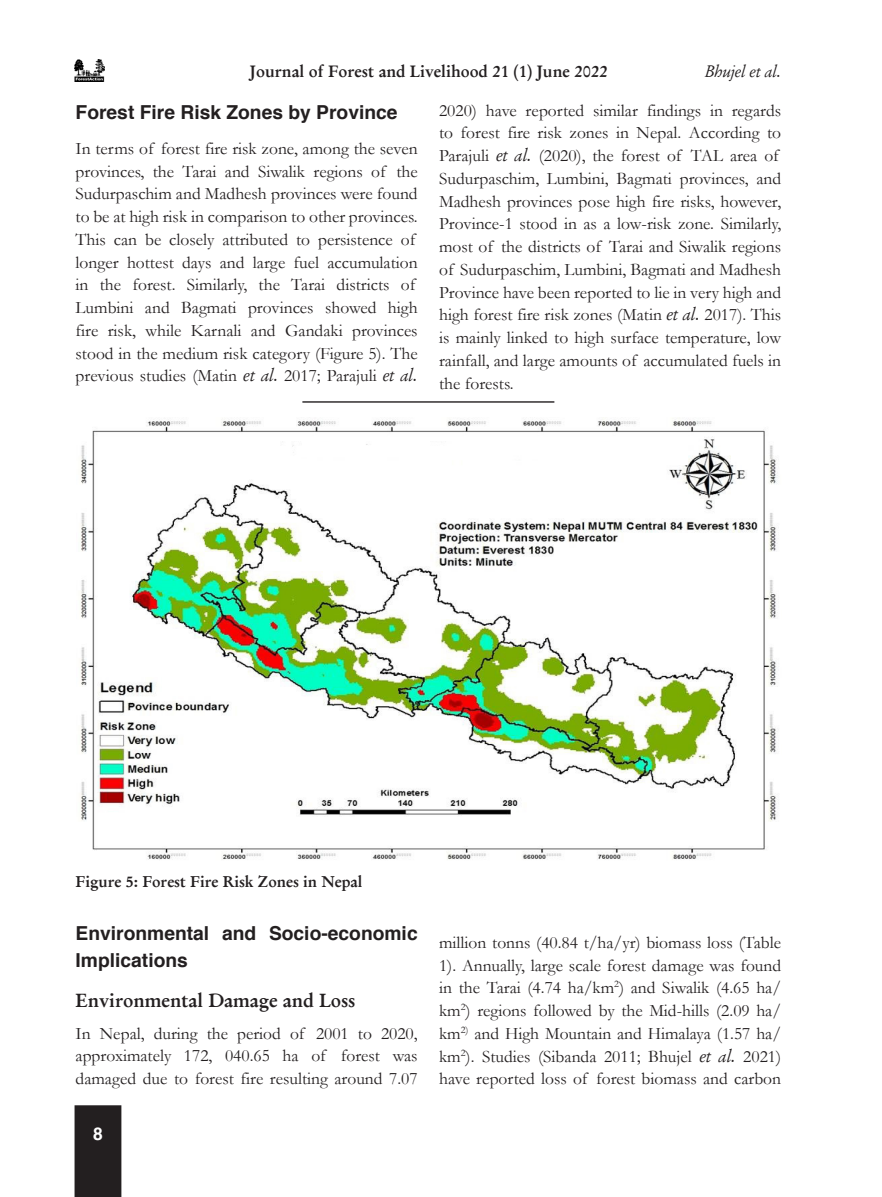
<style>
.page{position:relative;width:882px;height:1197px;background:#fff}
.page>*{position:absolute;margin:0;border:0;box-sizing:border-box;transform-origin:0 0}
.Inside_Heading_2{font:700 19.25px/26.2px "Helvetica";color:#231f20}
.inside_heading_3{font:600 19.25px "Garamond";color:#231f20}
.Inside_matter{font:17.5px/22.8px "Garamond";color:#231f20}
.t1{font:700 17.5px "Helvetica";color:#fff}
.t2{font:600 16.62px "Garamond";color:#231f20}
.Inside_matter-2{font:italic 16.62px "Garamond";color:#231f20}
.Inside_matter-3{font:600 15.75px "Garamond";color:#231f20}
.s1{font-style:italic}
</style>
<div class="page">
<div style="left:75px;top:1105px;width:46px;height:92px;background:#231f20"></div>
<img style="left:75px;top:60px;width:29px;height:22px">
<img style="left:81px;top:421px;width:697px;height:439px">
<hr style="left:302px;top:401px;width:252px;height:2px;background:#231f20">
<p class="t2" style="left:250px;top:61px;width:359px">Journal of Forest and Livelihood 21 (1) June 2022</p>
<p class="Inside_matter-2" style="left:705px;top:60px;width:78px">Bhujel et al.</p>
<p class="Inside_Heading_2" style="left:76px;top:99px;width:324px">Forest Fire Risk Zones by Province</p>
<p class="Inside_matter" style="left:76px;top:137px;width:344px">In terms of forest fire risk zone, among the seven provinces, the Tarai and Siwalik regions of the Sudurpaschim and Madhesh provinces were found to be at high risk in comparison to other provinces.<br>This can be closely attributed to persistence of longer hottest days and large fuel accumulation in the forest. Similarly, the Tarai districts of Lumbini and Bagmati provinces showed high fire risk, while Karnali and Gandaki provinces stood in the medium risk category (Figure 5). The previous studies (Matin <span class="s1">et al.</span> 2017; Parajuli <span class="s1">et al.</span></p>
<p class="Inside_matter" style="left:439px;top:98px;width:344px">2020) have reported similar findings in regards to forest fire risk zones in Nepal. According to Parajuli <span class="s1">et al.</span> (2020), the forest of TAL area of Sudurpaschim, Lumbini, Bagmati provinces, and Madhesh provinces pose high fire risks, however, Province-1 stood in as a low-risk zone. Similarly, most of the districts of Tarai and Siwalik regions of Sudurpaschim, Lumbini, Bagmati and Madhesh Province have been reported to lie in very high and high forest fire risk zones (Matin <span class="s1">et al.</span> 2017). This is mainly linked to high surface temperature, low rainfall, and large amounts of accumulated fuels in the forests.</p>
<p class="Inside_matter-3" style="left:76px;top:872px;width:288px">Figure 5: Forest Fire Risk Zones in Nepal</p>
<p class="Inside_Heading_2" style="left:76px;top:921px;width:344px">Environmental and Socio-economic<br>Implications</p>
<p class="inside_heading_3" style="left:76px;top:988px;width:281px">Environmental Damage and Loss</p>
<p class="Inside_matter" style="left:76px;top:1021px;width:344px;text-align:justify">In Nepal, during the period of 2001 to 2020, approximately 172, 040.65 ha of forest was damaged due to forest fire resulting around 7.07</p>
<p class="t1" style="left:93px;top:1120px;width:11px">8</p>
<p class="Inside_matter" style="left:439px;top:930px;width:344px;text-align:justify">million tonns (40.84 t/ha/yr) biomass loss (Table 1). Annually, large scale forest damage was found in the Tarai (4.74 ha/km<sup>2</sup>) and Siwalik (4.65 ha/ km<sup>2</sup>) regions followed by the Mid-hills (2.09 ha/ km<sup>2)</sup> and High Mountain and Himalaya (1.57 ha/ km<sup>2</sup>). Studies (Sibanda 2011; Bhujel <span class="s1">et al.</span> 2021) have reported loss of forest biomass and carbon</p>
</div>
